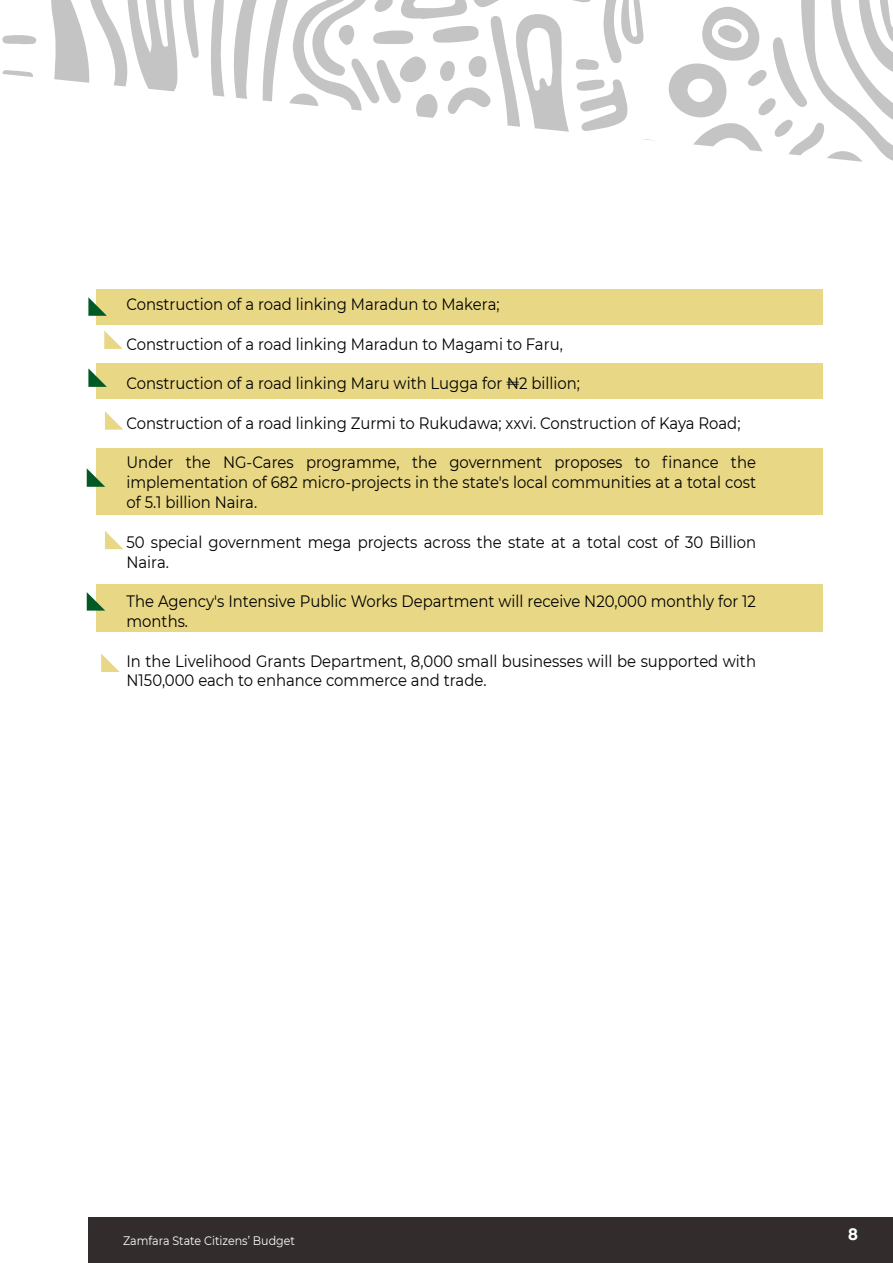
<style>
.page{position:relative;width:893px;height:1263px;background:#fff}
.page>*{position:absolute;margin:0;border:0;box-sizing:border-box;transform-origin:0 0}
.t1{font:16.5px/19.8px "Montserrat";color:#000;scale:.9 1}
.t2{font:700 16.5px "Montserrat";color:#fff;scale:.9 1}
.t3{font:12.3px "Montserrat";color:#fff;scale:.9 1}
</style>
<div class="page">
<div style="left:96px;top:289px;width:727px;height:35px;background:#e8d785"></div>
<div style="left:96px;top:364px;width:727px;height:35px;background:#e8d785"></div>
<div style="left:96px;top:584px;width:727px;height:47px;background:#e8d785"></div>
<div style="left:96px;top:448px;width:727px;height:67px;background:#e8d785"></div>
<div style="left:88px;top:1218px;width:805px;height:45px;background:#322c2c"></div>
<svg style="left:2px;top:0;width:891px;height:162px"></svg>
<svg style="left:88px;top:297px;width:19px;height:19px"></svg>
<svg style="left:88px;top:368px;width:19px;height:19px"></svg>
<svg style="left:87px;top:468px;width:18px;height:19px"></svg>
<svg style="left:87px;top:592px;width:18px;height:19px"></svg>
<svg style="left:104px;top:330px;width:19px;height:19px"></svg>
<svg style="left:105px;top:411px;width:18px;height:19px"></svg>
<svg style="left:105px;top:531px;width:18px;height:18px"></svg>
<svg style="left:101px;top:653px;width:19px;height:19px"></svg>
<p class="t1" style="left:126px;top:294px;width:416px">Construction of a road linking Maradun to Makera;</p>
<p class="t1" style="left:126px;top:333px;width:486px">Construction of a road linking Maradun to Magami to Faru,</p>
<p class="t1" style="left:126px;top:373px;width:505px">Construction of a road linking Maru with Lugga for ₦2 billion;</p>
<p class="t1" style="left:126px;top:412px;width:684px">Construction of a road linking Zurmi to Rukudawa; xxvi. Construction of Kaya Road;</p>
<p class="t1" style="left:126px;top:452px;width:701px;text-align:justify">Under the NG-Cares programme, the government proposes to finance the implementation of 682 micro-projects in the state's local communities at a total cost of 5.1 billion Naira.</p>
<p class="t1" style="left:126px;top:531px;width:701px">50 special government mega projects across the state at a total cost of 30 Billion<br>Naira.</p>
<p class="t1" style="left:126px;top:591px;width:701px">The Agency's Intensive Public Works Department will receive N20,000 monthly for 12 months.</p>
<p class="t1" style="left:126px;top:650px;width:701px">In the Livelihood Grants Department, 8,000 small businesses will be supported with<br>N150,000 each to enhance commerce and trade.</p>
<p class="t3" style="left:123px;top:1232px;width:193px">Zamfara State Citizens’ Budget</p>
<p class="t2" style="left:848px;top:1223px;width:12px">8</p>
</div>
